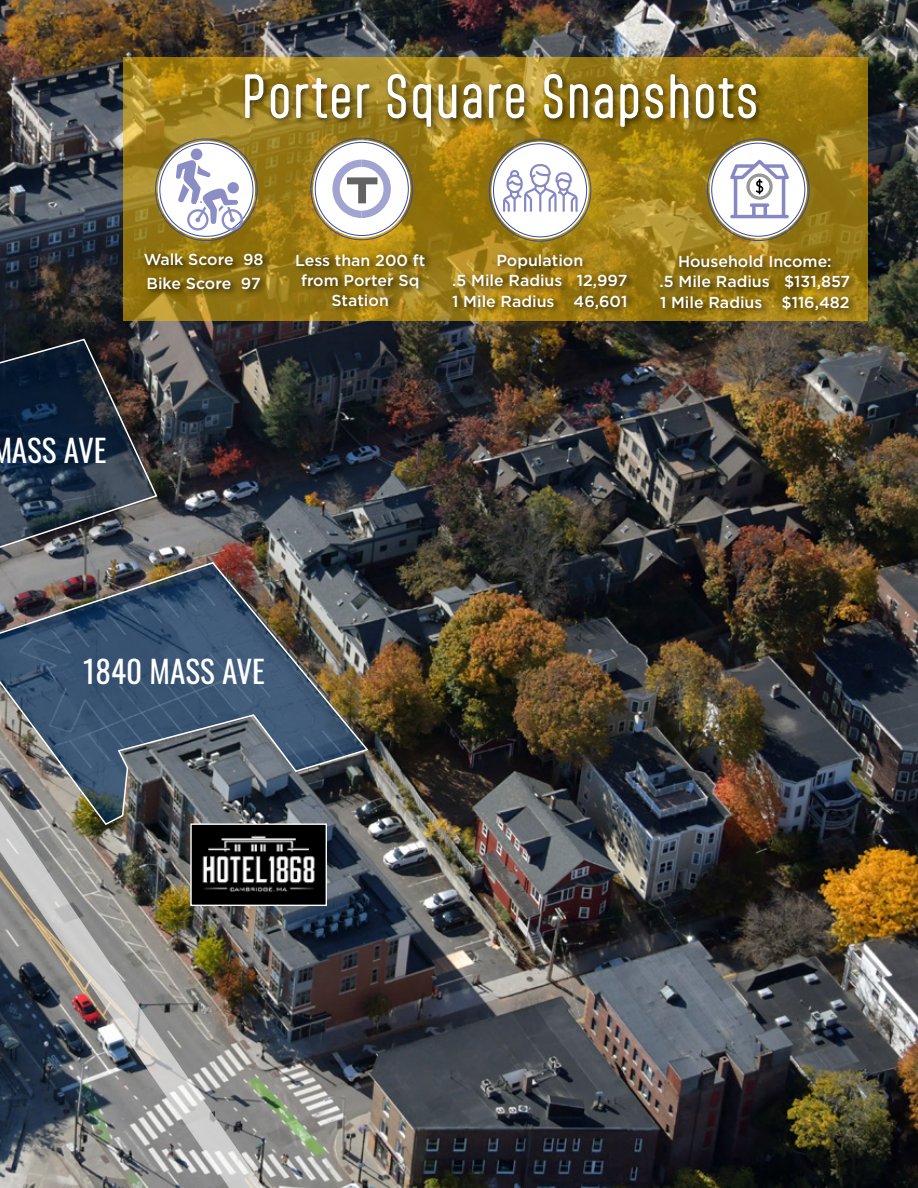
<style>
.page{position:relative;width:918px;height:1188px;background:#fff}
.page>*{position:absolute;margin:0;border:0;box-sizing:border-box;transform-origin:0 0}
.t1{font:52.95px "Aptly";letter-spacing:.02em;color:#fff}
.t2{font:31.2px "Oswald";color:#fff}
.t3{font:500 15.9px/20.4px "Gotham";color:#fff;text-align:center}
</style>
<div class="page">
<img style="left:295px;top:0;width:623px;height:1188px">
<img style="left:0;top:0;width:295px;height:1188px">
<div style="left:0;top:342px;width:175px;height:249px;background:#000;opacity:.75"></div>
<svg style="left:0;top:338px;width:158px;height:223px;background:#313b47"></svg>
<img style="left:0;top:561px;width:370px;height:265px">
<svg style="left:123px;top:58px;width:745px;height:263px;background:#9e7f1a"></svg>
<div style="left:242px;top:70px;width:522px;height:65px;background:#000;opacity:.65"></div>
<svg style="left:158px;top:141px;width:97px;height:97px"></svg>
<div style="left:142px;top:249px;width:130px;height:49px;background:#000;opacity:.79"></div>
<div style="left:293px;top:250px;width:141px;height:64px;background:#000;opacity:.79"></div>
<div style="left:191px;top:148px;width:11px;height:12px;background:#8b8ec5;border-radius:50%"></div>
<svg style="left:176px;top:160px;width:67px;height:71px"></svg>
<div style="left:227px;top:182px;width:12px;height:12px;background:#8b8ec5;border-radius:50%"></div>
<svg style="left:313px;top:140px;width:97px;height:98px"></svg>
<div style="left:450px;top:251px;width:186px;height:66px;background:#000;opacity:.79"></div>
<svg style="left:491px;top:142px;width:98px;height:97px"></svg>
<svg style="left:503px;top:164px;width:75px;height:48px"></svg>
<div style="left:658px;top:252px;width:201px;height:67px;background:#000;opacity:.79"></div>
<svg style="left:710px;top:141px;width:97px;height:97px"></svg>
<svg style="left:730px;top:160px;width:59px;height:58px"></svg>
<div style="left:330px;top:156px;width:64px;height:65px;background:#fff;border-radius:50%"></div>
<svg style="left:332px;top:160px;width:59px;height:58px"></svg>
<div style="left:191px;top:824px;width:135px;height:81px;background:#000"></div>
<img style="left:202px;top:835px;width:113px;height:57px">
<div style="left:190px;top:824px;width:137px;height:82px;border:1px solid #fff"></div>
<h1 class="t1" style="left:242px;top:63px;width:519px">Porter Square Snapshots</h1>
<p class="t3" style="left:144px;top:247px;width:121px;line-height:24px;text-align:left">Walk Score 98<br>Bike Score 97</p>
<p class="t3" style="left:295px;top:250px;width:132px;line-height:20px">Less than 200 ft from Porter Sq<br>Station</p>
<p class="t3" style="left:452px;top:250px;width:177px">Population<br>.5 Mile Radius 12,997<br>1 Mile Radius 46,601</p>
<p class="t3" style="left:660px;top:251px;width:192px">Household Income:<br>.5 Mile Radius $131,857<br>1 Mile Radius $116,482</p>
<h2 class="t2" style="left:-9px;top:423px;width:117px">MASS AVE</h2>
<h2 class="t2" style="left:83px;top:643px;width:183px">1840 MASS AVE</h2>
</div>
